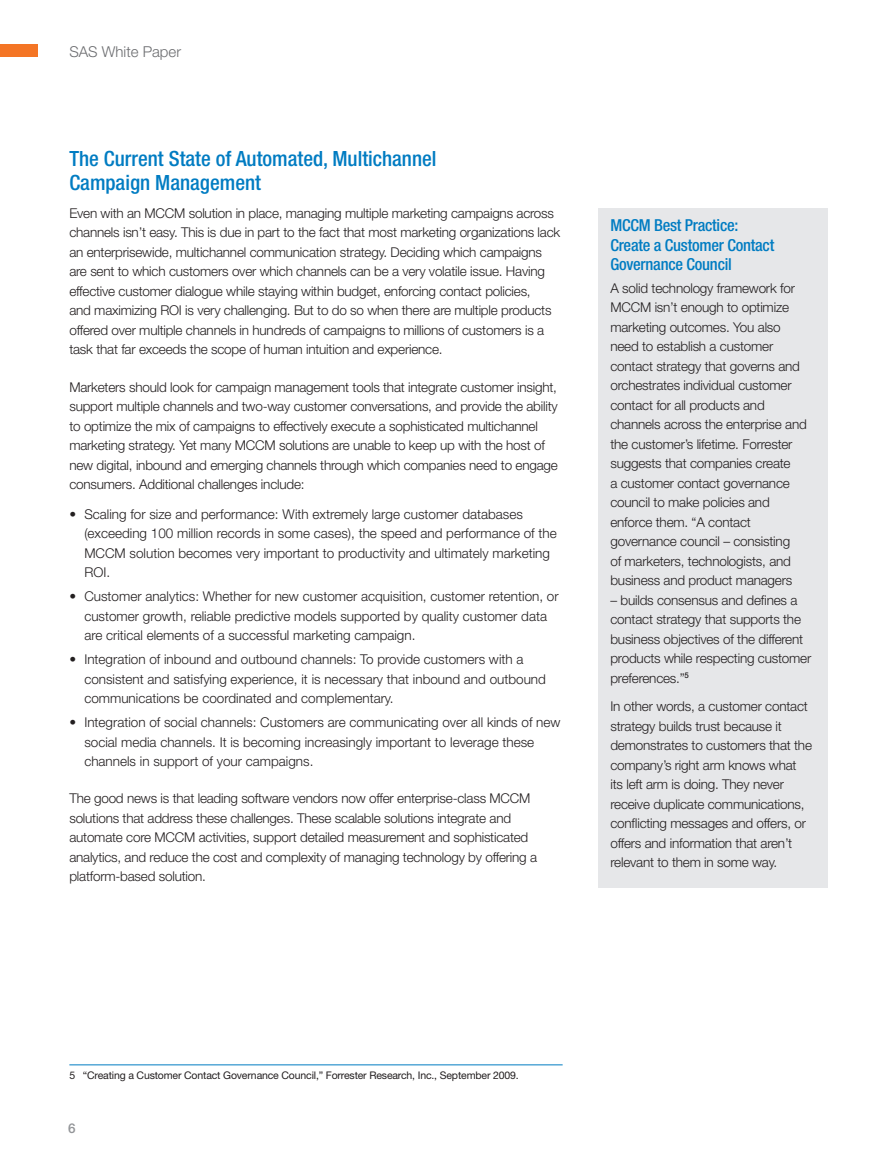
<style>
.page{position:relative;width:893px;height:1170px;background:#fff}
.page>*{position:absolute;margin:0;border:0;box-sizing:border-box;transform-origin:0 0}
.Head_1{font:500 condensed 21px/24px "Helvetica Neue LT Std";color:#007cc2}
.Sidebar_wBullet_list{font:500 condensed 16.5px/19.5px "Helvetica Neue LT Std";letter-spacing:-.015em;color:#007cc2}
.t1{font:300 15px "Helvetica Neue LT Std";color:#6c6d70}
.Body{font:300 13.5px/19.5px "Helvetica Neue LT Std";letter-spacing:-.015em;color:#231f20}
.Sidebar_Body{font:300 13.5px/19.5px "Helvetica Neue LT Std";letter-spacing:-.015em;color:#231f20}
.Bullet_List{font:300 13.5px/19.5px "Helvetica Neue LT Std";color:#231f20}
.Body_Before_Bullet{font:300 13.5px/19.5px "Helvetica Neue LT Std";letter-spacing:-.015em;color:#231f20}
.Bullet_List_Last{font:300 13.5px/19.5px "Helvetica Neue LT Std";color:#231f20}
.t2{font:500 13.5px "Helvetica Neue LT Std";color:#939598}
.Footnote{font:10.5px "Helvetica Neue LT Std";letter-spacing:-.015em;color:#231f20}
</style>
<div class="page">
<div style="left:0;top:45px;width:38px;height:12px;background:#f47525"></div>
<hr style="left:69px;top:1064px;width:494px;height:1px;background:#007cc2">
<div style="left:598px;top:208px;width:230px;height:679px;background:#e6e7e9"></div>
<p class="t1" style="left:69px;top:43px;width:113px">SAS White Paper</p>
<p class="Head_1" style="left:69px;top:146px;width:369px">The Current State of Automated, Multichannel<br>Campaign Management</p>
<p class="Body" style="left:69px;top:203px;width:492px">Even with an MCCM solution in place, managing multiple marketing campaigns across channels isn’t easy. This is due in part to the fact that most marketing organizations lack an enterprisewide, multichannel communication strategy. Deciding which campaigns are sent to which customers over which channels can be a very volatile issue. Having effective customer dialogue while staying within budget, enforcing contact policies,<br>and maximizing ROI is very challenging. But to do so when there are multiple products offered over multiple channels in hundreds of campaigns to millions of customers is a task that far exceeds the scope of human intuition and experience.</p>
<p class="Body_Before_Bullet" style="left:69px;top:377px;width:490px">Marketers should look for campaign management tools that integrate customer insight, support multiple channels and two-way customer conversations, and provide the ability to optimize the mix of campaigns to effectively execute a sophisticated multichannel marketing strategy. Yet many MCCM solutions are unable to keep up with the host of new digital, inbound and emerging channels through which companies need to engage consumers. Additional challenges include:</p>
<p class="Bullet_List" style="left:84px;top:504px;width:474px;text-indent:-15px">• Scaling for size and performance: With extremely large customer databases (exceeding 100 million records in some cases), the speed and performance of the MCCM solution becomes very important to productivity and ultimately marketing ROI.</p>
<p class="Bullet_List" style="left:84px;top:586px;width:476px;text-indent:-15px">• Customer analytics: Whether for new customer acquisition, customer retention, or customer growth, reliable predictive models supported by quality customer data are critical elements of a successful marketing campaign.</p>
<p class="Bullet_List" style="left:84px;top:649px;width:463px;text-indent:-15px">• Integration of inbound and outbound channels: To provide customers with a consistent and satisfying experience, it is necessary that inbound and outbound communications be coordinated and complementary.</p>
<p class="Bullet_List_Last" style="left:84px;top:712px;width:478px;text-indent:-15px">• Integration of social channels: Customers are communicating over all kinds of new social media channels. It is becoming increasingly important to leverage these channels in support of your campaigns.</p>
<p class="Body" style="left:69px;top:788px;width:469px">The good news is that leading software vendors now offer enterprise-class MCCM solutions that address these challenges. These scalable solutions integrate and automate core MCCM activities, support detailed measurement and sophisticated analytics, and reduce the cost and complexity of managing technology by offering a platform-based solution. <sup>4</sup></p>
<p class="Sidebar_wBullet_list" style="left:610px;top:215px;width:165px">MCCM Best Practice:<br>Create a Customer Contact<br>Governance Council</p>
<p class="Sidebar_Body" style="left:610px;top:278px;width:198px">A solid technology framework for<br>MCCM isn’t enough to optimize marketing outcomes. You also need to establish a customer contact strategy that governs and orchestrates individual customer contact for all products and channels across the enterprise and the customer’s lifetime. Forrester suggests that companies create<br>a customer contact governance council to make policies and enforce them. “A contact governance council – consisting<br>of marketers, technologists, and business and product managers</p>
<p class="Sidebar_Body" style="left:610px;top:590px;width:202px">– builds consensus and defines a contact strategy that supports the business objectives of the different products while respecting customer preferences. ”<sup>5</sup></p>
<p class="Sidebar_Body" style="left:610px;top:696px;width:203px">In other words, a customer contact strategy builds trust because it demonstrates to customers that the company’s right arm knows what its left arm is doing. They never receive duplicate communications, conflicting messages and offers, or offers and information that aren’t relevant to them in some way.</p>
<p class="Footnote" style="left:69px;top:1069px;width:451px">5 “Creating a Customer Contact Governance Council,” Forrester Research, Inc., September 2009.</p>
<p class="t2" style="left:68px;top:1120px;width:9px">6</p>
</div>
